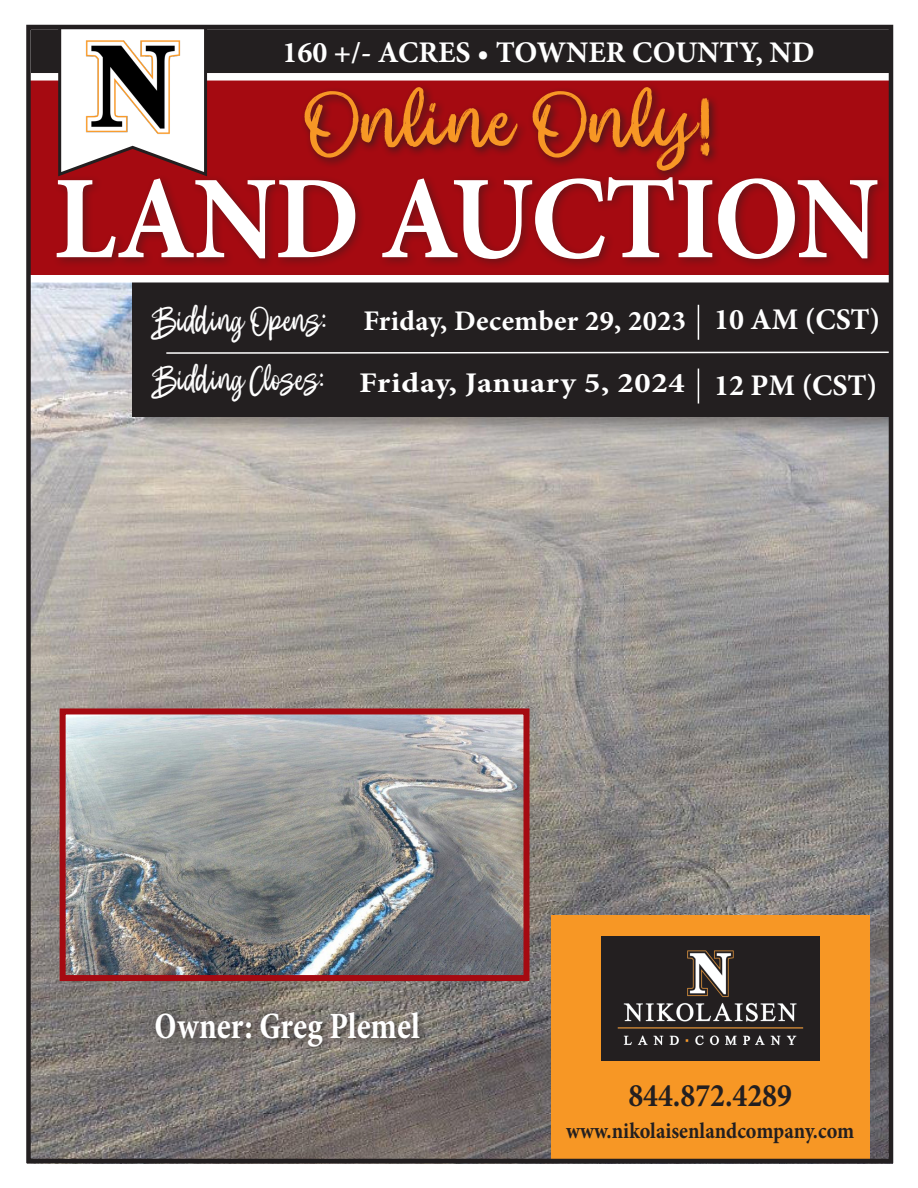
<style>
.page{position:relative;width:918px;height:1188px;background:#fff}
.page>*{position:absolute;margin:0;border:0;box-sizing:border-box;transform-origin:0 0}
.t1{font:700 118.5px "Minion Pro";letter-spacing:-.02em;color:#fff;scale:.95 1}
.t2{font:88.65px "Cautions Brush";color:#f79725;scale:1.32 1}
.t3{font:39.45px "Cautions Brush";color:#fff}
.t4{font:700 condensed 37.5px "Minion Pro";color:#fff;scale:.9 1}
.t5{font:700 33px "Minion Pro";color:#231f20;scale:.9 1}
.t6{font:700 30px "Minion Pro";color:#fff}
.t7{font:700 28.5px "Minion Pro";letter-spacing:.015em;color:#fff}
.t8{font:700 28.5px "Minion Pro";letter-spacing:.015em;color:#fff;scale:1.14 1}
.t9{font:700 22.5px "Minion Pro";color:#231f20;scale:.9 1}
</style>
<div class="page">
<div style="left:31px;top:28px;width:859px;height:66px;background:#231f20"></div>
<img style="left:31px;top:282px;width:857px;height:876px">
<div style="left:551px;top:916px;width:319px;height:245px;background:#f79725"></div>
<div style="left:27px;top:73px;width:865px;height:209px;background:#a50a11"></div>
<div style="left:130px;top:270px;width:788px;height:169px;background:#231f20;opacity:.45"></div>
<div style="left:132px;top:278px;width:760px;height:139px;background:#231f20"></div>
<div style="left:52px;top:172px;width:836px;height:98px;background:#231f20;opacity:.45"></div>
<img style="left:601px;top:937px;width:218px;height:124px">
<hr style="left:698px;top:305px;width:1px;height:35px;background:#fff">
<hr style="left:698px;top:369px;width:1px;height:35px;background:#fff">
<div style="left:0;top:275px;width:890px;height:7px;background:#fff"></div>
<svg style="left:166px;top:351px;width:722px;height:3px"></svg>
<div style="left:27px;top:73px;width:865px;height:8px;background:#fff"></div>
<div style="left:300px;top:83px;width:420px;height:98px;background:#231f20;opacity:.75"></div>
<div style="left:151px;top:1008px;width:279px;height:49px;background:#231f20;opacity:.75"></div>
<img style="left:67px;top:715px;width:456px;height:259px">
<div style="left:60px;top:708px;width:470px;height:273px;border:6px solid #a50a11"></div>
<div style="left:892px;top:246px;width:26px;height:203px;background:#fff"></div>
<svg style="left:57px;top:24px;width:152px;height:154px"></svg>
<img style="left:74px;top:30px;width:117px;height:116px">
<div style="left:54px;top:0;width:153px;height:25px;background:#fff"></div>
<div style="left:26px;top:25px;width:867px;height:1138px;border:4px solid #231f20"></div>
<p class="t6" style="left:282px;top:31px;width:534px">160 +/- ACRES • TOWNER COUNTY, ND</p>
<p class="t2" style="left:303px;top:71px;width:312px">Online Only!</p>
<p class="t1" style="left:54px;top:136px;width:870px">LAND AUCTION</p>
<p class="t3" style="left:154px;top:298px;width:174px">Bidding Opens:</p>
<p class="t3" style="left:154px;top:357px;width:172px">Bidding Closes:</p>
<p class="t7" style="left:363px;top:300px;width:324px">Friday, December 29, 2023</p>
<p class="t6" style="left:714px;top:298px;width:168px">10 AM (CST)</p>
<p class="t8" style="left:359px;top:363px;width:287px">Friday, January 5, 2024</p>
<p class="t6" style="left:714px;top:364px;width:165px">12 PM (CST)</p>
<p class="t4" style="left:155px;top:1000px;width:296px">Owner: Greg Plemel</p>
<p class="t5" style="left:628px;top:1072px;width:183px">844.872.4289</p>
<p class="t9" style="left:566px;top:1115px;width:321px">www.nikolaisenlandcompany.com</p>
</div>
